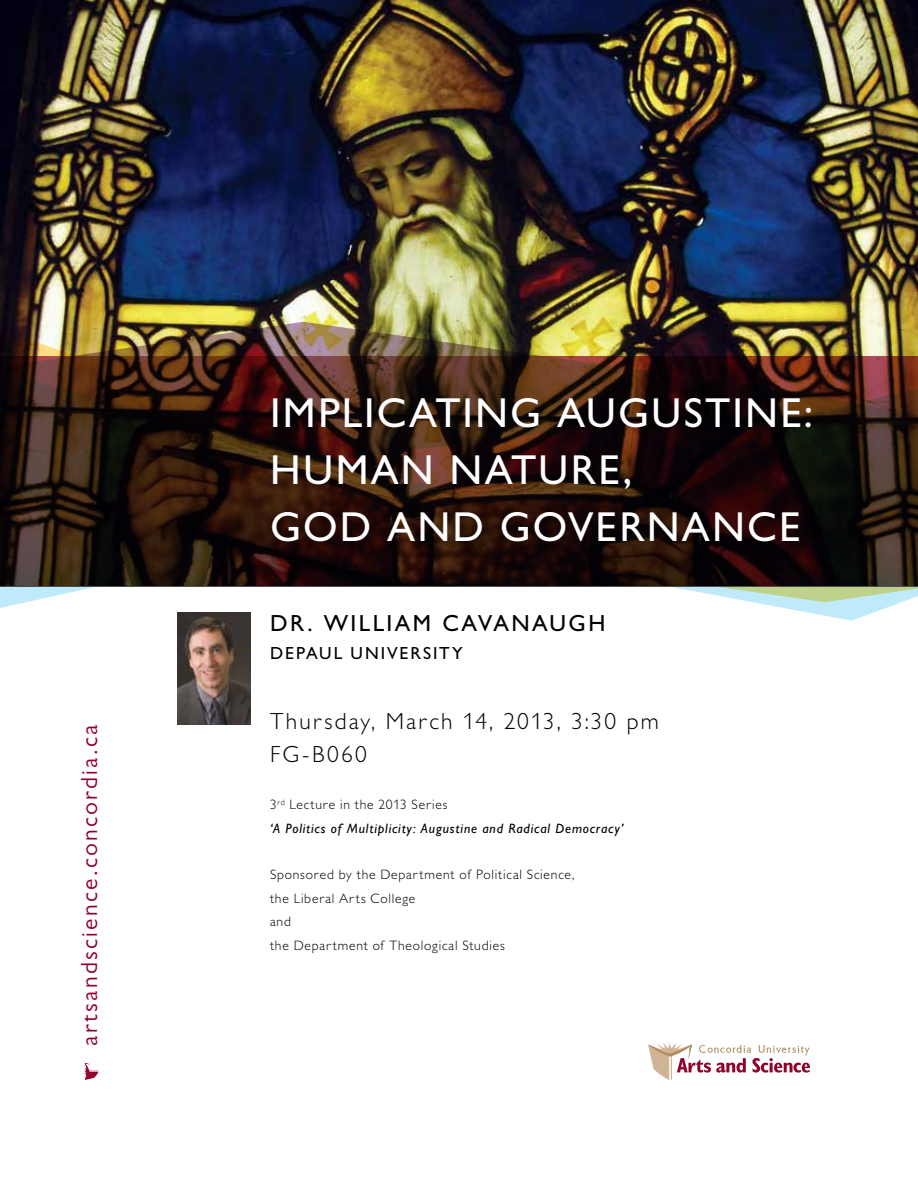
<style>
.page{position:relative;width:918px;height:1188px;background:#fff}
.page>*{position:absolute;margin:0;border:0;box-sizing:border-box;transform-origin:0 0}
.t1{font:500 42px/57px "Gill Sans MT Pro";letter-spacing:.05em;color:#fff}
.t2{font:300 23.4px/33.2px "Gill Sans MT Pro";letter-spacing:.095em;color:#000}
.t3{font:23.4px "Gill Sans MT Pro";letter-spacing:.1em;color:#92002c}
.t4{font:500 23.4px "Gill Sans MT Pro";letter-spacing:.105em;color:#000}
.t5{font:500 17.55px "Gill Sans MT Pro";letter-spacing:.11em;color:#000}
.t6{font:300 13.65px/23.4px "Gill Sans MT Pro";letter-spacing:.06em;color:#000}
.t7{font:italic 500 13.65px/23.4px "Gill Sans MT Pro";letter-spacing:.065em;color:#000}
.s1{font-weight:300;font-style:normal}
</style>
<div class="page">
<img style="left:0;top:0;width:918px;height:285px">
<img style="left:0;top:285px;width:918px;height:36px">
<img style="left:0;top:322px;width:918px;height:317px">
<svg style="left:0;top:356px;width:918px;height:230px;background:#29140e"></svg>
<svg style="left:84px;top:1063px;width:14px;height:17px"></svg>
<img style="left:178px;top:612px;width:73px;height:112px">
<svg style="left:648px;top:1042px;width:162px;height:38px"></svg>
<h2 class="t3" style="left:75px;top:1046px;width:323px;rotate:-90deg">artsandscience.concordia.ca</h2>
<h1 class="t1" style="left:270px;top:384px;width:544px">IMPLICATING AUGUSTINE:<br>HUMAN NATURE,<br>GOD AND GOVERNANCE</h1>
<h2 class="t4" style="left:270px;top:609px;width:333px">DR. WILLIAM CAVANAUGH</h2>
<p class="t5" style="left:270px;top:643px;width:194px">DEPAUL UNIVERSITY</p>
<h2 class="t2" style="left:270px;top:704px;width:390px">Thursday, March 14, 2013, 3:30 pm<br>FG-B060</h2>
<p class="t7" style="left:270px;top:793px;width:355px"><span class="s1">3</span><sup>rd</sup> <span class="s1">Lecture in the 2013 Series<br></span>‘A Politics of Multiplicity: Augustine and Radical Democracy’</p>
<p class="t6" style="left:270px;top:863px;width:306px">Sponsored by the Department of Political Science, the Liberal Arts College<br>and<br>the Department of Theological Studies</p>
</div>
